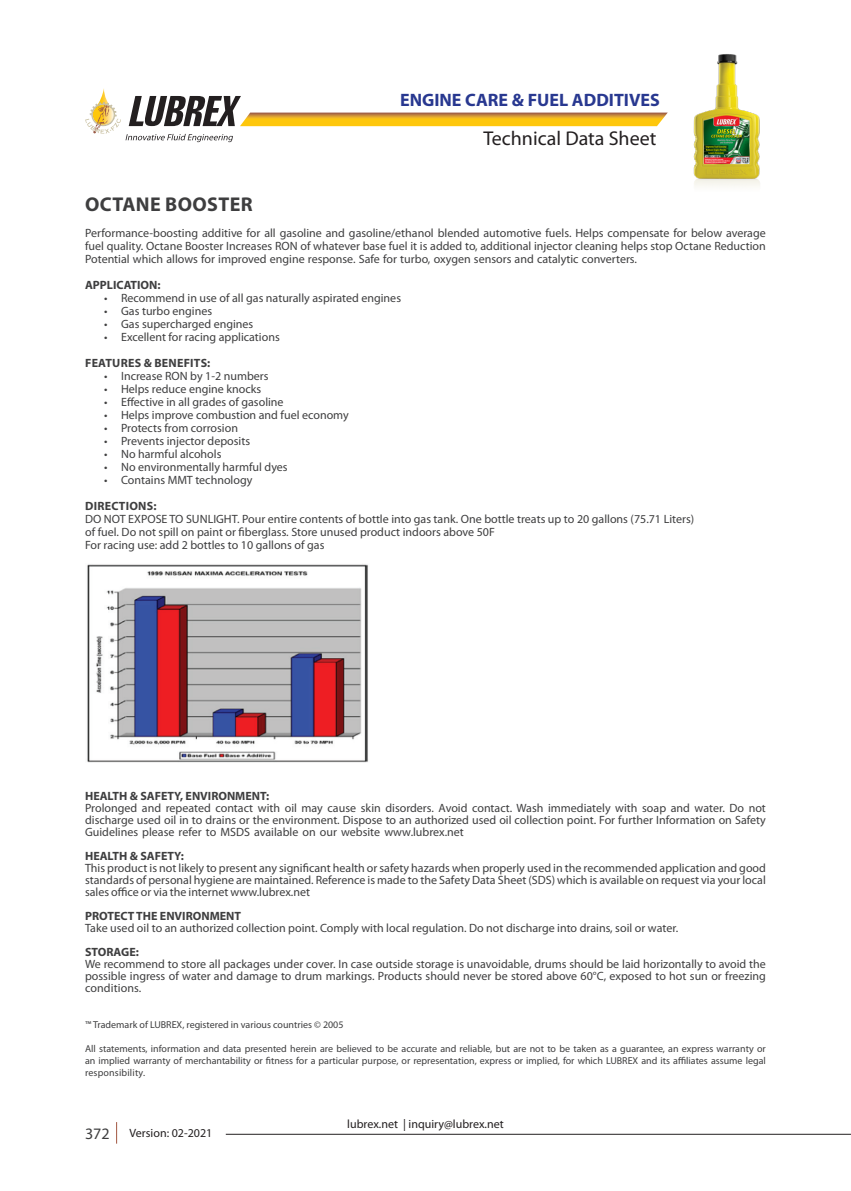
<style>
.page{position:relative;width:851px;height:1191px;background:#fff}
.page>*{position:absolute;margin:0;border:0;box-sizing:border-box;transform-origin:0 0}
.t1{font:20px "Myriad Pro";color:#231f20}
.t2{font:700 20px "Myriad Pro";letter-spacing:.02em;color:#3e3e3f}
.t3{font:700 18px "Myriad Pro";color:#283890}
.t4{font:16px "Myriad Pro";color:#3e3e3f}
.t5{font:12px/12px "Myriad Pro";color:#3e3e3f;text-align:justify}
.t6{font:700 12px "Myriad Pro";color:#3e3e3f}
.t7{font:12px "Myriad Pro";color:#231f20}
.t8{font:700 12px "Myriad Pro";letter-spacing:.02em;color:#3e3e3f}
.t9{font:10px/12px "Myriad Pro";color:#3e3e3f;text-align:justify}
</style>
<div class="page">
<img style="left:693px;top:54px;width:67px;height:132px">
<svg style="left:116px;top:1122px;width:1px;height:21px"></svg>
<hr style="left:226px;top:1134px;width:624px;height:1px;background:#231f20">
<svg style="left:85px;top:88px;width:582px;height:54px"></svg>
<img style="left:87px;top:564px;width:281px;height:199px">
<h2 class="t3" style="left:400px;top:89px;width:261px">ENGINE CARE &amp; FUEL ADDITIVES</h2>
<h1 class="t1" style="left:483px;top:126px;width:174px">Technical Data Sheet</h1>
<p class="t2" style="left:85px;top:193px;width:169px">OCTANE BOOSTER</p>
<p class="t5" style="left:85px;top:226px;width:682px;line-height:13px">Performance-boosting additive for all gasoline and gasoline/ethanol blended automotive fuels. Helps compensate for below average fuel quality. Octane Booster Increases RON of whatever base fuel it is added to, additional injector cleaning helps stop Octane Reduction Potential which allows for improved engine response. Safe for turbo, oxygen sensors and catalytic converters.</p>
<p class="t6" style="left:85px;top:278px;width:77px">APPLICATION:</p>
<p class="t5" style="left:104px;top:291px;width:298px">• Recommend in use of all gas naturally aspirated engines</p>
<p class="t5" style="left:104px;top:304px;width:109px">• Gas turbo engines</p>
<p class="t5" style="left:104px;top:317px;width:151px">• Gas supercharged engines</p>
<p class="t5" style="left:104px;top:330px;width:177px">• Excellent for racing applications</p>
<p class="t8" style="left:85px;top:356px;width:127px">FEATURES &amp; BENEFITS:</p>
<p class="t5" style="left:104px;top:369px;width:166px">• Increase RON by 1-2 numbers</p>
<p class="t5" style="left:104px;top:382px;width:159px">• Helps reduce engine knocks</p>
<p class="t5" style="left:104px;top:395px;width:181px">• Effective in all grades of gasoline</p>
<p class="t5" style="left:104px;top:408px;width:246px">• Helps improve combustion and fuel economy</p>
<p class="t5" style="left:104px;top:421px;width:135px">• Protects from corrosion</p>
<p class="t5" style="left:104px;top:434px;width:147px">• Prevents injector deposits</p>
<p class="t5" style="left:104px;top:447px;width:119px">• No harmful alcohols</p>
<p class="t5" style="left:104px;top:460px;width:185px">• No environmentally harmful dyes</p>
<p class="t5" style="left:104px;top:473px;width:150px">• Contains MMT technology</p>
<p class="t8" style="left:85px;top:499px;width:73px">DIRECTIONS:</p>
<p class="t5" style="left:85px;top:512px;width:610px">DO NOT EXPOSE TO SUNLIGHT. Pour entire contents of bottle into gas tank. One bottle treats up to 20 gallons (75.71 Liters)</p>
<p class="t5" style="left:85px;top:525px;width:411px">of fuel. Do not spill on paint or fiberglass. Store unused product indoors above 50F</p>
<p class="t5" style="left:85px;top:538px;width:241px">For racing use: add 2 bottles to 10 gallons of gas</p>
<p class="t6" style="left:85px;top:789px;width:186px">HEALTH &amp; SAFETY, ENVIRONMENT:</p>
<p class="t5" style="left:85px;top:802px;width:682px">Prolonged and repeated contact with oil may cause skin disorders. Avoid contact. Wash immediately with soap and water. Do not discharge used oil in to drains or the environment. Dispose to an authorized used oil collection point. For further Information on Safety Guidelines please refer to MSDS available on our website www.lubrex.net</p>
<p class="t6" style="left:85px;top:849px;width:100px">HEALTH &amp; SAFETY:</p>
<p class="t5" style="left:85px;top:862px;width:682px">This product is not likely to present any significant health or safety hazards when properly used in the recommended application and good standards of personal hygiene are maintained. Reference is made to the Safety Data Sheet (SDS) which is available on request via your local sales office or via the internet www.lubrex.net</p>
<p class="t6" style="left:85px;top:909px;width:157px">PROTECT THE ENVIRONMENT</p>
<p class="t5" style="left:85px;top:922px;width:594px">Take used oil to an authorized collection point. Comply with local regulation. Do not discharge into drains, soil or water.</p>
<p class="t6" style="left:85px;top:945px;width:55px">STORAGE:</p>
<p class="t5" style="left:85px;top:958px;width:682px">We recommend to store all packages under cover. In case outside storage is unavoidable, drums should be laid horizontally to avoid the possible ingress of water and damage to drum markings. Products should never be stored above 60°C, exposed to hot sun or freezing conditions.</p>
<p class="t9" style="left:85px;top:1018px;width:260px">™ Trademark of LUBREX, registered in various countries © 2005</p>
<p class="t9" style="left:85px;top:1042px;width:682px">All statements, information and data presented herein are believed to be accurate and reliable, but are not to be taken as a guarantee, an express warranty or an implied warranty of merchantability or fitness for a particular purpose, or representation, express or implied, for which LUBREX and its affiliates assume legal responsibility.</p>
<h3 class="t4" style="left:85px;top:1123px;width:26px">372</h3>
<p class="t7" style="left:130px;top:1125px;width:84px">Version: 02-2021</p>
<p class="t7" style="left:347px;top:1116px;width:158px">lubrex.net | inquiry@lubrex.net</p>
</div>
